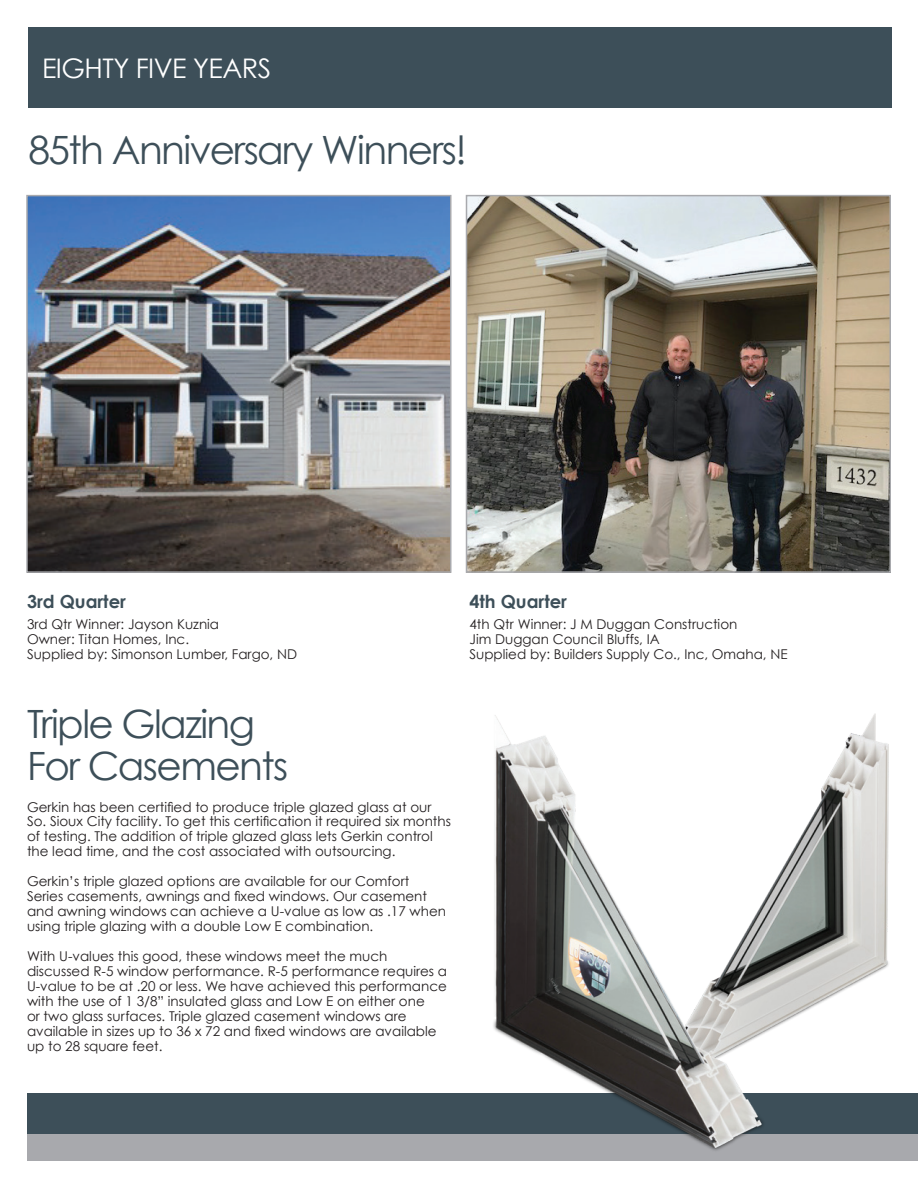
<style>
.page{position:relative;width:918px;height:1188px;background:#fff}
.page>*{position:absolute;margin:0;border:0;box-sizing:border-box;transform-origin:0 0}
.t1{font:39px/42px "Century Gothic";letter-spacing:-.04em;color:#3d4f59}
.t2{font:27px "Century Gothic";letter-spacing:-.02em;color:#fff}
.t3{font:700 18px "Century Gothic";color:#3d4f59}
.t4{font:13.5px/15px "Century Gothic";color:#231f20}
</style>
<div class="page">
<div style="left:27px;top:1094px;width:891px;height:40px;background:#3d4f59"></div>
<div style="left:27px;top:1134px;width:891px;height:27px;background:#a8a9ad"></div>
<img style="left:29px;top:198px;width:420px;height:372px">
<div style="left:26px;top:195px;width:426px;height:378px;border:2px solid #a8a9ad"></div>
<img style="left:469px;top:198px;width:419px;height:372px">
<div style="left:466px;top:195px;width:425px;height:378px;border:2px solid #a8a9ad"></div>
<img style="left:783px;top:713px;width:106px;height:310px">
<img style="left:466px;top:715px;width:317px;height:436px">
<div style="left:28px;top:27px;width:864px;height:81px;background:#3d4f59"></div>
<h2 class="t2" style="left:42px;top:51px;width:231px">EIGHTY FIVE YEARS</h2>
<h1 class="t1" style="left:28px;top:129px;width:440px">85th Anniversary Winners!</h1>
<h3 class="t3" style="left:27px;top:590px;width:100px">3rd Quarter</h3>
<p class="t4" style="left:27px;top:617px;width:272px">3rd Qtr Winner: Jayson Kuznia<br>Owner: Titan Homes, Inc.<br>Supplied by: Simonson Lumber, Fargo, ND</p>
<h1 class="t1" style="left:27px;top:702px;width:263px">Triple Glazing<br>For Casements</h1>
<p class="t4" style="left:27px;top:799px;width:425px">Gerkin has been certified to produce triple glazed glass at our So. Sioux City facility. To get this certification it required six months of testing. The addition of triple glazed glass lets Gerkin control the lead time, and the cost associated with outsourcing.</p>
<p class="t4" style="left:27px;top:874px;width:421px">Gerkin’s triple glazed options are available for our Comfort Series casements, awnings and fixed windows. Our casement and awning windows can achieve a U-value as low as .17 when using triple glazing with a double Low E combination.</p>
<p class="t4" style="left:27px;top:949px;width:422px">With U-values this good, these windows meet the much discussed R-5 window performance. R-5 performance requires a U-value to be at .20 or less. We have achieved this performance with the use of 1 3/8” insulated glass and Low E on either one<br>or two glass surfaces. Triple glazed casement windows are available in sizes up to 36 x 72 and fixed windows are available up to 28 square feet.</p>
<h3 class="t3" style="left:470px;top:590px;width:99px">4th Quarter</h3>
<p class="t4" style="left:470px;top:617px;width:320px">4th Qtr Winner: J M Duggan Construction<br>Jim Duggan Council Bluffs, IA<br>Supplied by: Builders Supply Co., Inc, Omaha, NE</p>
</div>
